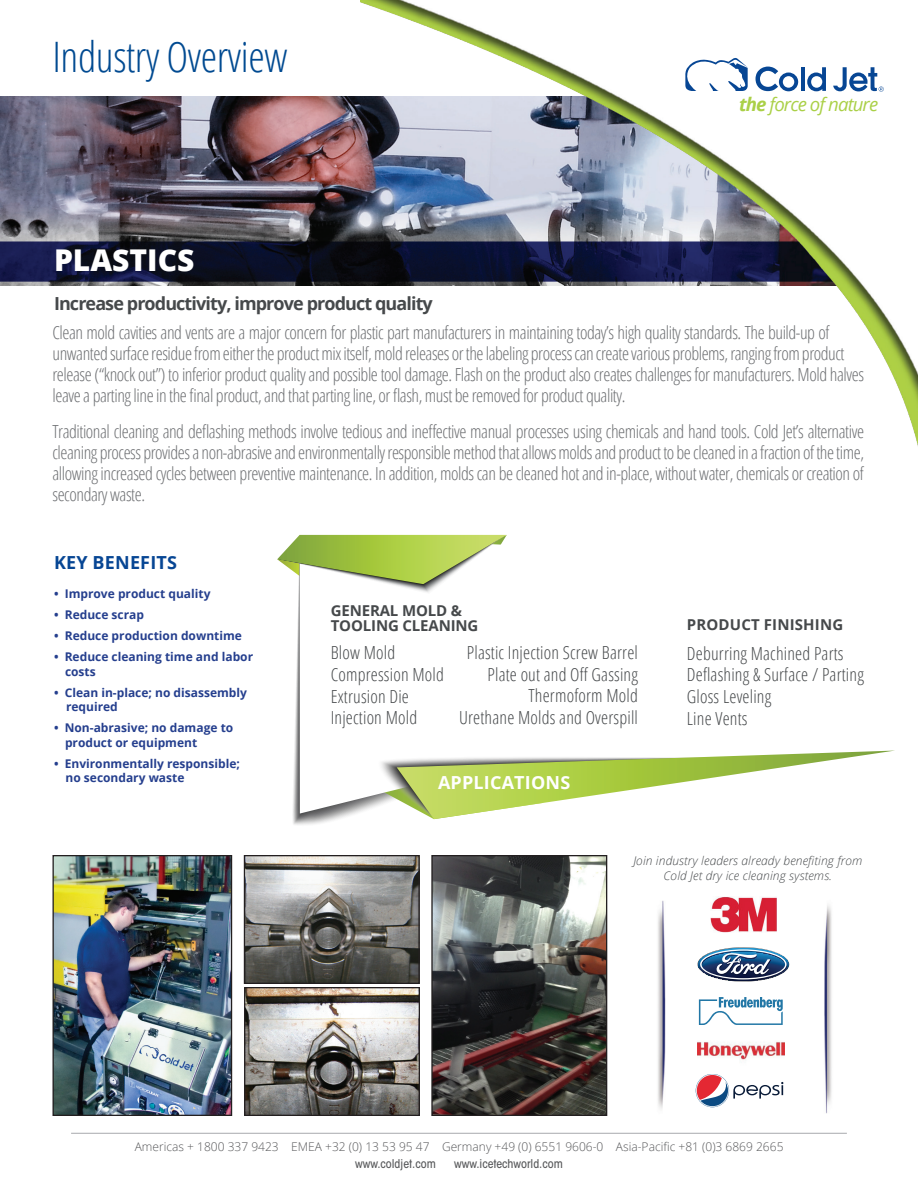
<style>
.page{position:relative;width:918px;height:1188px;background:#fff}
.page>*{position:absolute;margin:0;border:0;box-sizing:border-box;transform-origin:0 0}
.t1{font:300 condensed 42px "Open Sans";letter-spacing:-.01em;color:#014a91}
.t2{font:800 30px "Open Sans";color:#fff}
.t3{font:italic 18.6px "Open Sans";letter-spacing:-.05em;color:#aad047}
.t4{font:300 condensed 18px/21px "Open Sans";letter-spacing:-.025em;color:#6d6f72}
.t5{font:300 condensed 18px/21.6px "Open Sans";letter-spacing:.01em;color:#46494b}
.t6{font:700 18px "Open Sans";letter-spacing:-.05em;color:#46494b}
.t7{font:700 18px "Open Sans";letter-spacing:.01em;color:#fff}
.t8{font:700 18px "Open Sans";letter-spacing:.01em;color:#074694}
.t9{font:700 15px/15px "Open Sans";letter-spacing:-.01em;color:#46494b}
.t10{font:700 15px "Open Sans";letter-spacing:.01em;color:#46494b}
.t11{font:700 12px/14.4px "Open Sans";color:#253f8e}
.t12{font:300 12px "Open Sans";color:#57585a}
.t13{font:italic 300 12px/15px "Open Sans";letter-spacing:.01em;color:#46494b;text-align:center}
.t14{font:500 condensed 12px "ITC Avant Garde Std";color:#57585a}
.s1{font-weight:700}
</style>
<div class="page">
<img style="left:0;top:96px;width:361px;height:189px">
<img style="left:361px;top:0;width:557px;height:446px">
<svg style="left:681px;top:56px;width:67px;height:35px"></svg>
<svg style="left:756px;top:67px;width:42px;height:24px"></svg>
<hr style="left:801px;top:67px;width:4px;height:24px;background:#074694">
<svg style="left:807px;top:67px;width:19px;height:24px"></svg>
<svg style="left:833px;top:67px;width:51px;height:25px"></svg>
<svg style="left:303px;top:750px;width:592px;height:69px"></svg>
<svg style="left:277px;top:535px;width:230px;height:60px"></svg>
<img style="left:824px;top:905px;width:8px;height:209px">
<img style="left:658px;top:900px;width:8px;height:209px">
<svg style="left:698px;top:947px;width:91px;height:35px"></svg>
<img style="left:710px;top:897px;width:67px;height:35px">
<svg style="left:696px;top:1074px;width:87px;height:33px"></svg>
<svg style="left:699px;top:997px;width:84px;height:28px"></svg>
<img style="left:698px;top:1041px;width:86px;height:19px">
<img style="left:55px;top:857px;width:175px;height:257px">
<div style="left:53px;top:855px;width:179px;height:261px;border:1px solid #231f20"></div>
<img style="left:433px;top:857px;width:172px;height:257px">
<div style="left:431px;top:855px;width:176px;height:261px;border:1px solid #231f20"></div>
<img style="left:246px;top:857px;width:172px;height:125px">
<div style="left:244px;top:855px;width:176px;height:129px;border:1px solid #231f20"></div>
<img style="left:246px;top:989px;width:172px;height:125px">
<div style="left:244px;top:987px;width:176px;height:129px;border:1px solid #231f20"></div>
<hr style="left:71px;top:1133px;width:776px;height:1px;background:#a8a9ad">
<h1 class="t1" style="left:52px;top:28px;width:237px">Industry Overview</h1>
<h2 class="t2" style="left:54px;top:237px;width:142px">PLASTICS</h2>
<p class="t6" style="left:54px;top:291px;width:380px">Increase productivity, improve product quality</p>
<p class="t3" style="left:739px;top:91px;width:141px"><span class="s1">the</span> force of nature</p>
<p class="t4" style="left:52px;top:321px;width:813px">Clean mold cavities and vents are a major concern for plastic part manufacturers in maintaining today’s high quality standards. The build-up of unwanted surface residue from either the product mix itself, mold releases or the labeling process can create various problems, ranging from product release (“knock out”) to inferior product quality and possible tool damage. Flash on the product also creates challenges for manufacturers. Mold halves leave a parting line in the final product, and that parting line, or flash, must be removed for product quality.</p>
<p class="t4" style="left:52px;top:420px;width:813px;text-align:justify">Traditional cleaning and deflashing methods involve tedious and ineffective manual processes using chemicals and hand tools. Cold Jet’s alternative cleaning process provides a non-abrasive and environmentally responsible method that allows molds and product to be cleaned in a fraction of the time, allowing increased cycles between preventive maintenance. In addition, molds can be cleaned hot and in-place, without water, chemicals or creation of secondary waste.</p>
<p class="t8" style="left:54px;top:550px;width:124px">KEY BENEFITS</p>
<p class="t11" style="left:54px;top:587px;width:158px">• Improve product quality</p>
<p class="t11" style="left:54px;top:608px;width:92px">• Reduce scrap</p>
<p class="t11" style="left:54px;top:629px;width:189px">• Reduce production downtime</p>
<p class="t11" style="left:65px;top:650px;width:190px;text-indent:-11px">• Reduce cleaning time and labor costs</p>
<p class="t11" style="left:66px;top:685px;width:182px;text-indent:-12px">• Clean in-place; no disassembly required</p>
<p class="t11" style="left:65px;top:720px;width:170px;text-indent:-11px">• Non-abrasive; no damage to product or equipment</p>
<p class="t11" style="left:66px;top:756px;width:176px;text-indent:-12px">• Environmentally responsible; no secondary waste</p>
<p class="t9" style="left:331px;top:603px;width:149px">GENERAL MOLD &amp;<br>TOOLING CLEANING</p>
<p class="t5" style="left:331px;top:641px;width:115px">Blow Mold<br>Compression Mold<br>Extrusion Die<br>Injection Mold</p>
<p class="t5" style="left:459px;top:641px;width:180px;text-align:right">Plastic Injection Screw Barrel<br>Plate out and Off Gassing<br>Thermoform Mold<br>Urethane Molds and Overspill</p>
<p class="t7" style="left:438px;top:770px;width:134px">APPLICATIONS</p>
<p class="t10" style="left:687px;top:614px;width:158px">PRODUCT FINISHING</p>
<p class="t5" style="left:687px;top:642px;width:178px">Deburring Machined Parts<br>Deflashing &amp; Surface / Parting<br>Gloss Leveling<br>Line Vents</p>
<p class="t13" style="left:633px;top:853px;width:231px">Join industry leaders already benefiting from<br>Cold Jet dry ice cleaning systems.</p>
<p class="t12" style="left:135px;top:1139px;width:650px">Americas + 1800 337 9423 EMEA +32 (0) 13 53 95 47 Germany +49 (0) 6551 9606-0 Asia-Pacific +81 (0)3 6869 2665</p>
<p class="t14" style="left:355px;top:1156px;width:82px">www.coldjet.com</p>
<p class="t14" style="left:454px;top:1156px;width:110px">www.icetechworld.com</p>
</div>
